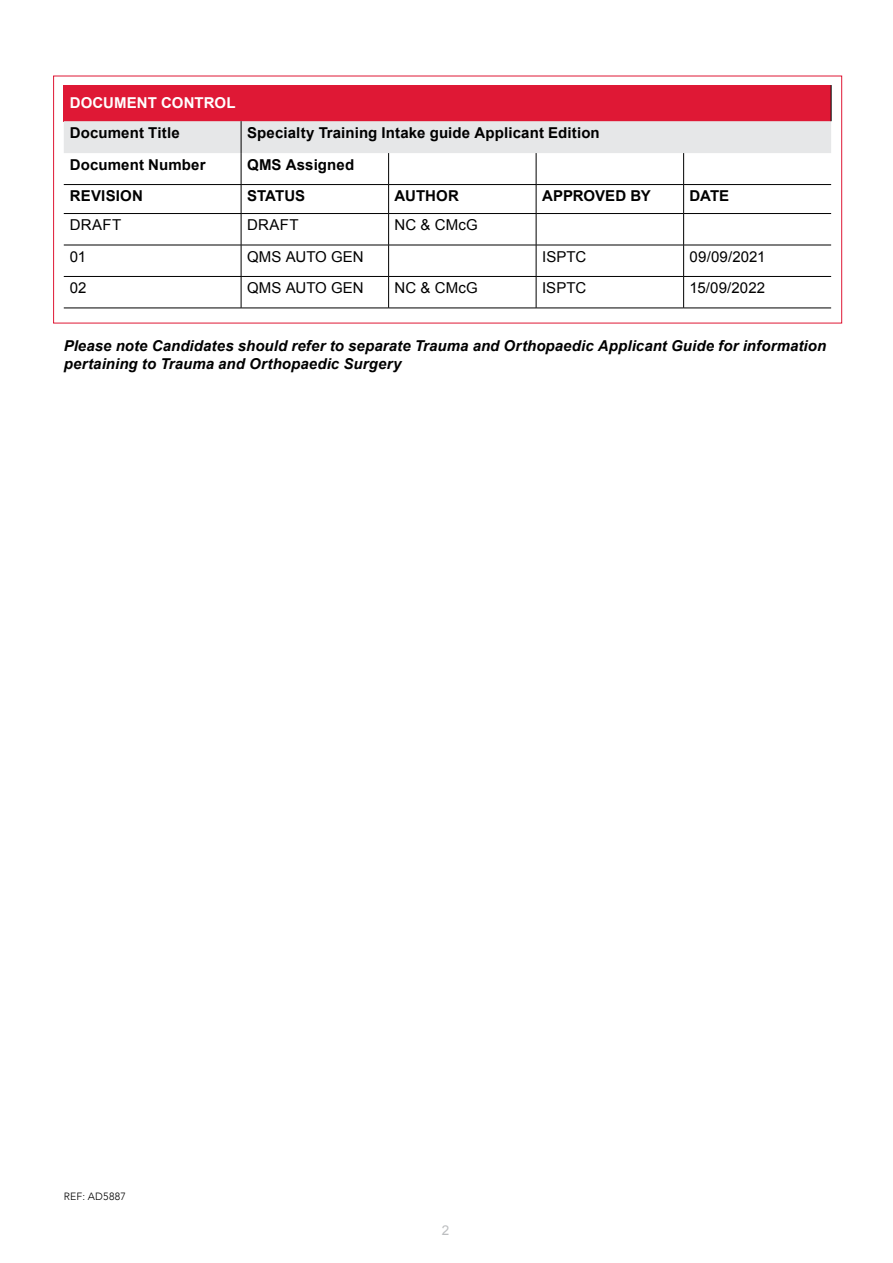
<style>
.page{position:relative;width:893px;height:1263px;background:#fff}
.page>*{position:absolute;margin:0;border:0;box-sizing:border-box;transform-origin:0 0}
.t1{font:italic 700 15px/18px "Arial";letter-spacing:.005em;color:#000}
.t2{font:700 15px "Arial";letter-spacing:.01em;color:#000}
.t3{font:15px "Arial";letter-spacing:.01em;color:#000}
.t4{font:700 15px "Arial";letter-spacing:.005em;color:#fff}
.t5{font:700 15px "Arial";letter-spacing:-.01em;color:#000}
.t6{font:13.5px "Arial";color:#bcbec0}
.t7{font:300 10.5px "Avenir";letter-spacing:.02em;color:#000}
</style>
<div class="page">
<div style="left:64px;top:85px;width:767px;height:36px;background:#df1835"></div>
<div style="left:64px;top:121px;width:767px;height:32px;background:#e6e7e8"></div>
<hr style="left:831px;top:85px;width:1px;height:36px;background:#000">
<hr style="left:241px;top:121px;width:1px;height:32px;background:#000">
<hr style="left:241px;top:153px;width:1px;height:31px;background:#000">
<hr style="left:388px;top:153px;width:1px;height:31px;background:#000">
<hr style="left:536px;top:153px;width:1px;height:31px;background:#000">
<hr style="left:64px;top:184px;width:177px;height:1px;background:#000">
<hr style="left:241px;top:184px;width:148px;height:1px;background:#000">
<svg style="left:241px;top:185px;width:1px;height:28px"></svg>
<hr style="left:389px;top:184px;width:147px;height:1px;background:#000">
<svg style="left:388px;top:185px;width:1px;height:28px"></svg>
<hr style="left:536px;top:184px;width:148px;height:1px;background:#000">
<svg style="left:536px;top:185px;width:1px;height:28px"></svg>
<hr style="left:684px;top:184px;width:147px;height:1px;background:#000">
<hr style="left:64px;top:213px;width:177px;height:1px;background:#000">
<hr style="left:241px;top:213px;width:148px;height:1px;background:#000">
<hr style="left:241px;top:214px;width:1px;height:31px;background:#000">
<hr style="left:389px;top:213px;width:147px;height:1px;background:#000">
<hr style="left:388px;top:214px;width:1px;height:31px;background:#000">
<hr style="left:536px;top:213px;width:148px;height:1px;background:#000">
<hr style="left:536px;top:214px;width:1px;height:31px;background:#000">
<hr style="left:684px;top:213px;width:147px;height:1px;background:#000">
<hr style="left:64px;top:245px;width:177px;height:1px;background:#000">
<hr style="left:241px;top:245px;width:148px;height:1px;background:#000">
<hr style="left:241px;top:245px;width:1px;height:31px;background:#000">
<hr style="left:389px;top:245px;width:147px;height:1px;background:#000">
<hr style="left:388px;top:245px;width:1px;height:31px;background:#000">
<hr style="left:536px;top:245px;width:148px;height:1px;background:#000">
<hr style="left:536px;top:245px;width:1px;height:31px;background:#000">
<hr style="left:684px;top:245px;width:147px;height:1px;background:#000">
<hr style="left:64px;top:276px;width:177px;height:1px;background:#000">
<hr style="left:241px;top:276px;width:148px;height:1px;background:#000">
<hr style="left:241px;top:277px;width:1px;height:31px;background:#000">
<hr style="left:389px;top:276px;width:147px;height:1px;background:#000">
<hr style="left:388px;top:277px;width:1px;height:31px;background:#000">
<hr style="left:536px;top:276px;width:148px;height:1px;background:#000">
<hr style="left:536px;top:277px;width:1px;height:31px;background:#000">
<hr style="left:684px;top:276px;width:147px;height:1px;background:#000">
<hr style="left:64px;top:308px;width:177px;height:1px;background:#000">
<hr style="left:241px;top:308px;width:148px;height:1px;background:#000">
<hr style="left:389px;top:308px;width:147px;height:1px;background:#000">
<hr style="left:536px;top:308px;width:148px;height:1px;background:#000">
<hr style="left:684px;top:308px;width:147px;height:1px;background:#000">
<hr style="left:683px;top:153px;width:1px;height:31px;background:#000">
<svg style="left:683px;top:185px;width:1px;height:28px"></svg>
<hr style="left:683px;top:214px;width:1px;height:31px;background:#000">
<hr style="left:683px;top:245px;width:1px;height:31px;background:#000">
<hr style="left:683px;top:277px;width:1px;height:31px;background:#000">
<p class="t4" style="left:70px;top:93px;width:167px">DOCUMENT CONTROL</p>
<p class="t2" style="left:70px;top:123px;width:111px">Document Title</p>
<p class="t2" style="left:247px;top:123px;width:354px">Specialty Training Intake guide Applicant Edition</p>
<p class="t2" style="left:70px;top:155px;width:137px">Document Number</p>
<p class="t2" style="left:247px;top:155px;width:109px">QMS Assigned</p>
<p class="t2" style="left:70px;top:186px;width:75px">REVISION</p>
<p class="t2" style="left:247px;top:186px;width:60px">STATUS</p>
<p class="t2" style="left:395px;top:186px;width:66px">AUTHOR</p>
<p class="t5" style="left:542px;top:186px;width:110px">APPROVED BY</p>
<p class="t2" style="left:690px;top:186px;width:41px">DATE</p>
<p class="t3" style="left:70px;top:215px;width:53px">DRAFT</p>
<p class="t3" style="left:247px;top:215px;width:53px">DRAFT</p>
<p class="t3" style="left:395px;top:215px;width:85px">NC &amp; CMcG</p>
<p class="t3" style="left:70px;top:247px;width:18px">01</p>
<p class="t3" style="left:247px;top:247px;width:118px">QMS AUTO GEN</p>
<p class="t3" style="left:542px;top:247px;width:46px">ISPTC</p>
<p class="t3" style="left:690px;top:247px;width:77px">09/09/2021</p>
<p class="t3" style="left:70px;top:278px;width:18px">02</p>
<p class="t3" style="left:247px;top:278px;width:118px">QMS AUTO GEN</p>
<p class="t3" style="left:395px;top:278px;width:85px">NC &amp; CMcG</p>
<p class="t3" style="left:542px;top:278px;width:46px">ISPTC</p>
<p class="t3" style="left:690px;top:278px;width:77px">15/09/2022</p>
<p class="t1" style="left:64px;top:337px;width:764px">Please note Candidates should refer to separate Trauma and Orthopaedic Applicant Guide for information pertaining to Trauma and Orthopaedic Surgery</p>
<p class="t7" style="left:64px;top:1190px;width:64px">REF: AD5887</p>
<p class="t6" style="left:442px;top:1221px;width:9px">2</p>
</div>
